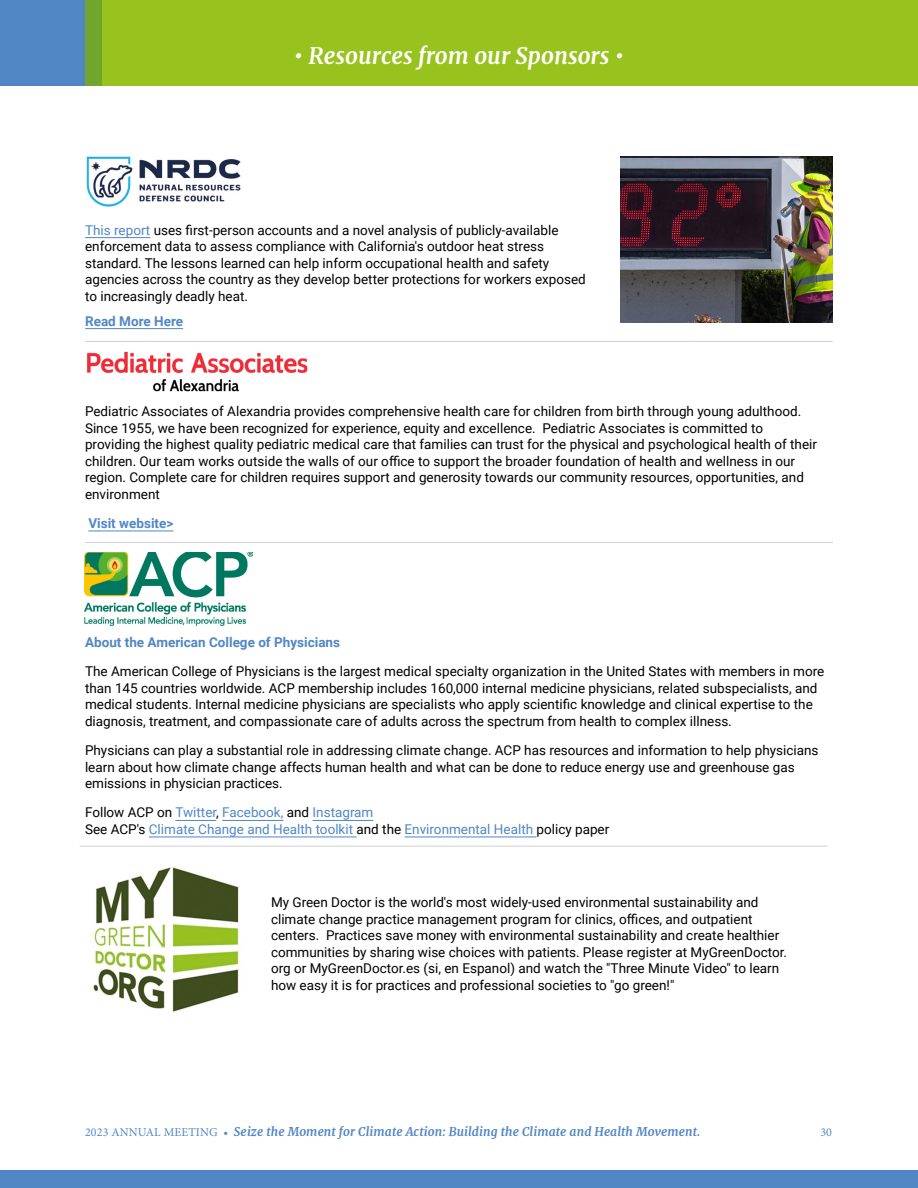
<style>
.page{position:relative;width:918px;height:1188px;background:#fff}
.page>*{position:absolute;margin:0;border:0;box-sizing:border-box;transform-origin:0 0}
.t1{font:italic 700 22.5px "Merriweather";color:#fff}
.t2{font:13.5px/16.5px "Roboto";color:#000}
.t3{font:13.5px/16.5px "Roboto";color:#5186c5}
.t4{font:700 13.5px "Roboto";color:#5186c5}
.t5{font:italic 700 12px "Merriweather";letter-spacing:.01em;color:#5186c5}
.t6{font:12px "Minion Pro";color:#5186c5}
.s1{color:#5186c5}
.s2{color:#000}
.s3{font-family:"Minion Pro";font-weight:400;font-style:normal}
</style>
<div class="page">
<div style="left:0;top:0;width:85px;height:85px;background:#5186c5"></div>
<div style="left:85px;top:0;width:17px;height:85px;background:#70a62e"></div>
<div style="left:102px;top:0;width:816px;height:85px;background:#98c21d"></div>
<div style="left:0;top:1171px;width:918px;height:17px;background:#5186c5"></div>
<hr style="left:88px;top:531px;width:85px;height:1px;background:#5186c5">
<hr style="left:175px;top:820px;width:41px;height:1px;background:#5186c5">
<hr style="left:222px;top:820px;width:61px;height:1px;background:#5186c5">
<hr style="left:313px;top:820px;width:60px;height:1px;background:#5186c5">
<hr style="left:149px;top:837px;width:208px;height:1px;background:#5186c5">
<hr style="left:405px;top:837px;width:132px;height:1px;background:#5186c5">
<hr style="left:85px;top:341px;width:748px;height:1px;background:#d0d0d0">
<hr style="left:85px;top:542px;width:748px;height:1px;background:#d0d0d0">
<img style="left:87px;top:351px;width:221px;height:41px">
<img style="left:85px;top:552px;width:168px;height:73px">
<img style="left:92px;top:867px;width:147px;height:145px">
<img style="left:86px;top:156px;width:155px;height:51px">
<hr style="left:85px;top:237px;width:65px;height:1px;background:#5186c5">
<hr style="left:85px;top:328px;width:98px;height:1px;background:#5186c5">
<img style="left:620px;top:156px;width:213px;height:166px">
<hr style="left:80px;top:846px;width:748px;height:1px;background:#d0d0d0">
<h1 class="t1" style="left:294px;top:42px;width:332px">• Resources from our Sponsors •</h1>
<p class="t2" style="left:85px;top:221px;width:502px"><span class="s1">This report</span> uses first-person accounts and a novel analysis of publicly-available enforcement data to assess compliance with California's outdoor heat stress standard. The lessons learned can help inform occupational health and safety agencies across the country as they develop better protections for workers exposed to increasingly deadly heat.</p>
<p class="t4" style="left:85px;top:311px;width:99px">Read More Here</p>
<p class="t2" style="left:85px;top:403px;width:733px">Pediatric Associates of Alexandria provides comprehensive health care for children from birth through young adulthood.<br>Since 1955, we have been recognized for experience, equity and excellence. Pediatric Associates is committed to providing the highest quality pediatric medical care that families can trust for the physical and psychological health of their children. Our team works outside the walls of our office to support the broader foundation of health and wellness in our region. Complete care for children requires support and generosity towards our community resources, opportunities, and environment</p>
<p class="t4" style="left:88px;top:514px;width:87px">Visit website&gt;</p>
<p class="t4" style="left:85px;top:633px;width:257px">About the American College of Physicians</p>
<p class="t2" style="left:85px;top:663px;width:741px">The American College of Physicians is the largest medical specialty organization in the United States with members in more than 145 countries worldwide. ACP membership includes 160,000 internal medicine physicians, related subspecialists, and medical students. Internal medicine physicians are specialists who apply scientific knowledge and clinical expertise to the diagnosis, treatment, and compassionate care of adults across the spectrum from health to complex illness.</p>
<p class="t2" style="left:85px;top:742px;width:735px">Physicians can play a substantial role in addressing climate change. ACP has resources and information to help physicians learn about how climate change affects human health and what can be done to reduce energy use and greenhouse gas emissions in physician practices.</p>
<p class="t3" style="left:85px;top:804px;width:526px"><span class="s2">Follow ACP on</span> Twitter<span class="s2">,</span> Facebook, <span class="s2">and</span> Instagram<br><span class="s2">See ACP's</span> Climate Change and Health toolkit <span class="s2">and the</span> Environmental Health <span class="s2">policy paper</span></p>
<p class="t2" style="left:271px;top:894px;width:518px">My Green Doctor is the world's most widely-used environmental sustainability and climate change practice management program for clinics, offices, and outpatient centers. Practices save money with environmental sustainability and create healthier communities by sharing wise choices with patients. Please register at MyGreenDoctor. org or MyGreenDoctor.es (si, en Espanol) and watch the "Three Minute Video" to learn how easy it is for practices and professional societies to "go green!"</p>
<p class="t5" style="left:85px;top:1124px;width:617px"><span class="s3">2023 ANNUAL MEETING •</span> Seize the Moment for Climate Action: Building the Climate and Health Movement.</p>
<p class="t6" style="left:820px;top:1124px;width:13px">30</p>
</div>
